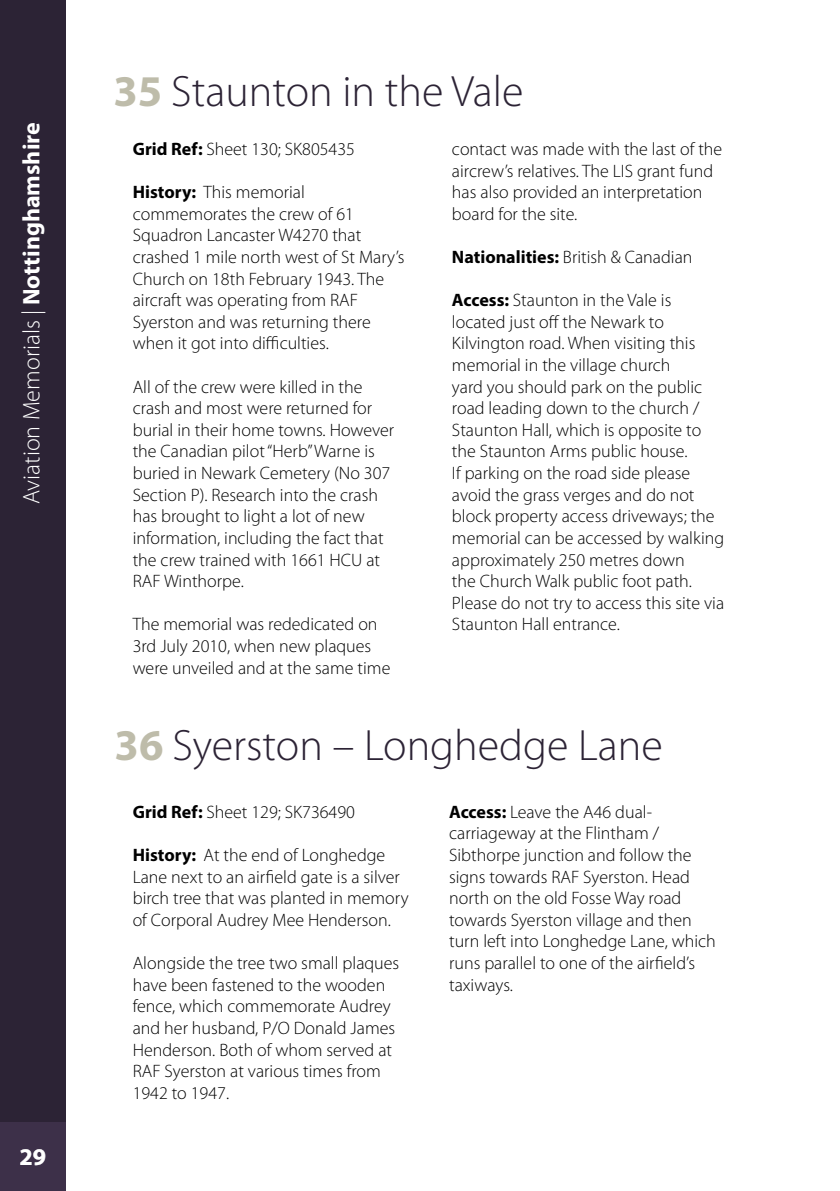
<style>
.page{position:relative;width:840px;height:1191px;background:#fff}
.page>*{position:absolute;margin:0;border:0;box-sizing:border-box;transform-origin:0 0}
.t1{font:300 44px "Myriad Pro";color:#2c2335}
.t2{font:300 24px "Myriad Pro";color:#fff}
.t3{font:700 24px "Myriad Pro";color:#fff}
.t4{font:300 18px/21.6px "Myriad Pro";color:#000}
.s1{font-weight:700}
.s2{font-weight:700;color:#bebcaa}
</style>
<div class="page">
<div style="left:0;top:0;width:65px;height:1191px;background:#2c2335"></div>
<div style="left:0;top:1123px;width:69px;height:68px;background:#3d3049"></div>
<h2 class="t2" style="left:17px;top:504px;width:383px;rotate:-90deg">Aviation Memorials | <span class="s1">Nottinghamshire</span></h2>
<h2 class="t3" style="left:20px;top:1140px;width:28px">29</h2>
<h1 class="t1" style="left:113px;top:65px;width:411px"><span class="s2">35</span> Staunton in the Vale</h1>
<p class="t4" style="left:133px;top:138px;width:224px"><span class="s1">Grid Ref:</span> Sheet 130; SK805435</p>
<p class="t4" style="left:133px;top:181px;width:273px"><span class="s1">History:</span> This memorial commemorates the crew of 61<br>Squadron Lancaster W4270 that crashed 1 mile north west of St Mary’s<br>Church on 18th February 1943. The aircraft was operating from RAF<br>Syerston and was returning there when it got into difficulties.</p>
<p class="t4" style="left:133px;top:376px;width:263px">All of the crew were killed in the crash and most were returned for burial in their home towns. However the Canadian pilot “Herb” Warne is buried in Newark Cemetery (No 307<br>Section P). Research into the crash has brought to light a lot of new information, including the fact that the crew trained with 1661 HCU at<br>RAF Winthorpe.</p>
<p class="t4" style="left:133px;top:613px;width:259px">The memorial was rededicated on<br>3rd July 2010, when new plaques were unveiled and at the same time</p>
<p class="t4" style="left:451px;top:138px;width:272px">contact was made with the last of the aircrew’s relatives. The LIS grant fund has also provided an interpretation board for the site.</p>
<p class="t4" style="left:451px;top:246px;width:242px"><span class="s1">Nationalities:</span> British &amp; Canadian</p>
<p class="t4" style="left:451px;top:289px;width:274px"><span class="s1">Access:</span> Staunton in the Vale is located just off the Newark to<br>Kilvington road. When visiting this memorial in the village church<br>yard you should park on the public road leading down to the church /<br>Staunton Hall, which is opposite to the Staunton Arms public house.<br>If parking on the road side please avoid the grass verges and do not block property access driveways; the memorial can be accessed by walking approximately 250 metres down<br>the Church Walk public foot path.<br>Please do not try to access this site via<br>Staunton Hall entrance.</p>
<h1 class="t1" style="left:114px;top:719px;width:549px"><span class="s2">36</span> Syerston – Longhedge Lane</h1>
<p class="t4" style="left:133px;top:801px;width:224px"><span class="s1">Grid Ref:</span> Sheet 129; SK736490</p>
<p class="t4" style="left:133px;top:844px;width:277px"><span class="s1">History:</span> At the end of Longhedge Lane next to an airfield gate is a silver birch tree that was planted in memory of Corporal Audrey Mee Henderson.</p>
<p class="t4" style="left:133px;top:952px;width:268px">Alongside the tree two small plaques have been fastened to the wooden fence, which commemorate Audrey and her husband, P/O Donald James<br>Henderson. Both of whom served at<br>RAF Syerston at various times from<br>1942 to 1947.</p>
<p class="t4" style="left:449px;top:801px;width:268px"><span class="s1">Access:</span> Leave the A46 dual&shy;carriageway at the Flintham /<br>Sibthorpe junction and follow the signs towards RAF Syerston. Head north on the old Fosse Way road towards Syerston village and then turn left into Longhedge Lane, which runs parallel to one of the airfield’s taxiways.</p>
</div>
